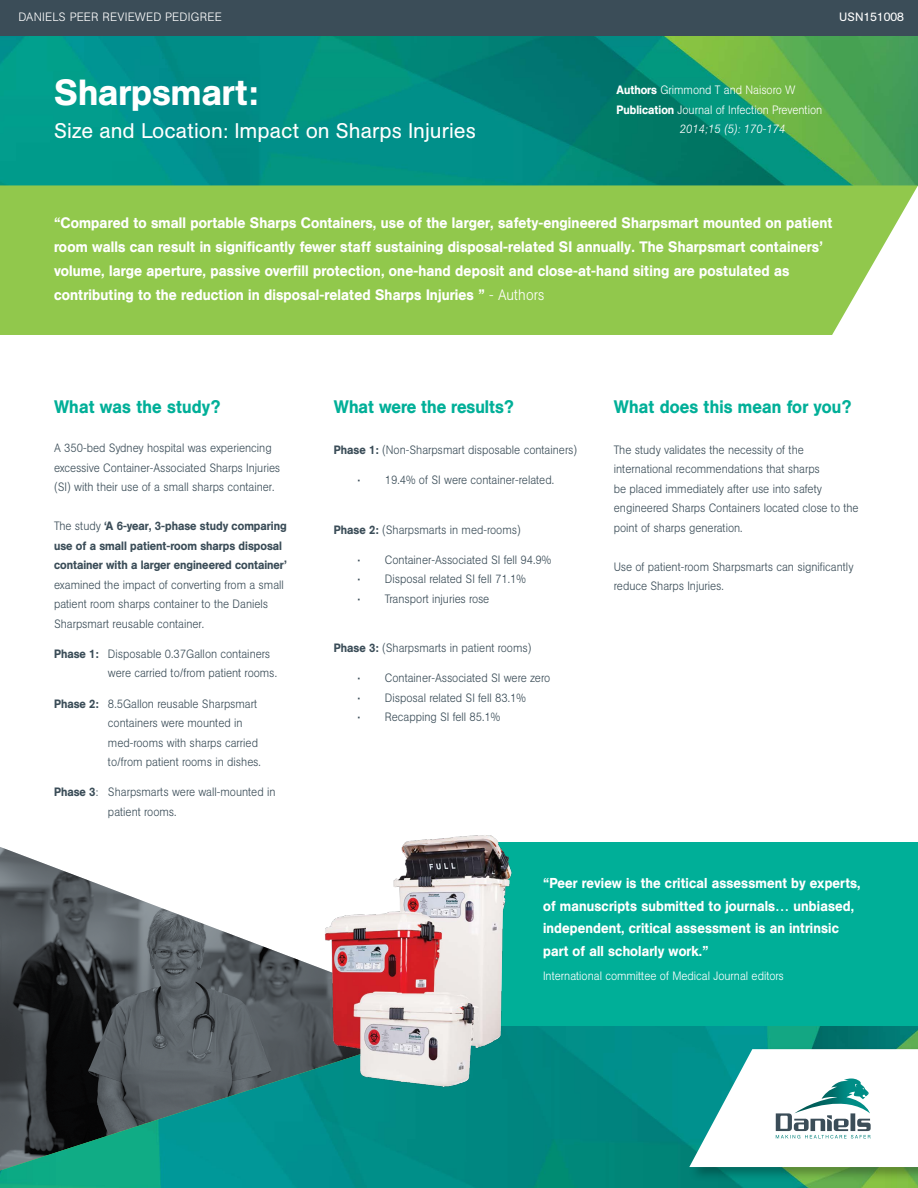
<style>
.page{position:relative;width:918px;height:1188px;background:#fff}
.page>*{position:absolute;margin:0;border:0;box-sizing:border-box;transform-origin:0 0}
.Heading_White{font:500 36px "AG Book Pro";color:#fff}
.UnderHeading{font:21px "AG Book Pro";color:#fff}
.Subs{font:500 18px "AG Book Pro";letter-spacing:.01em;color:#00af98;scale:.94 1}
.Body_8pt_copy{font:500 18px "AG Book Pro";color:#00af98;scale:.94 1}
.Pull_Quote_Dark_Gree{font:500 15px/24px "AG Book Pro";letter-spacing:.01em;color:#fff;scale:.94 1}
.Pull_Quote_Dark_Gree-2{font:500 14.25px/22.5px "AG Book Pro";letter-spacing:.01em;color:#fff;scale:.94 1}
.Body_8pt_copy-2{font:300 12px/19.5px "AG Book Pro";color:#3b4d58;scale:.94 1}
.AUTHOR_PUB{font:300 12px/19.5px "AG Book Pro";color:#fff;scale:.94 1}
.Body_8pt_copy-3{font:300 12px "AG Book Pro";color:#fff;scale:.94 1}
.AUTHOR_PUB-2{font:300 12px "AG Book Pro";letter-spacing:.02em;color:#fff}
.Header_Right{font:12px "AG Book Pro";color:#fff}
.s1{font-weight:500}
.s2{font-style:italic}
.s3{font-weight:300}
</style>
<div class="page">
<img style="left:0;top:36px;width:918px;height:149px">
<div style="left:0;top:0;width:918px;height:36px;background:#3b4d58"></div>
<img style="left:0;top:874px;width:918px;height:314px">
<div style="left:441px;top:842px;width:477px;height:183px;background:#00af98"></div>
<div style="left:0;top:185px;width:918px;height:150px;background:#91c84c"></div>
<img style="left:296px;top:835px;width:247px;height:308px">
<div style="left:687px;top:1046px;width:231px;height:136px;background:#000;opacity:.3"></div>
<svg style="left:689px;top:1049px;width:229px;height:118px"></svg>
<p class="AUTHOR_PUB-2" style="left:18px;top:9px;width:205px">DANIELS PEER REVIEWED PEDIGREE</p>
<p class="Header_Right" style="left:839px;top:9px;width:66px">USN151008</p>
<p class="Heading_White" style="left:54px;top:69px;width:206px">Sharpsmart:</p>
<p class="UnderHeading" style="left:54px;top:117px;width:423px">Size and Location: Impact on Sharps Injuries</p>
<p class="AUTHOR_PUB" style="left:617px;top:80px;width:192px"><span class="s1">Authors</span> Grimmond T and Naisoro W</p>
<p class="AUTHOR_PUB" style="left:680px;top:100px;width:153px;text-indent:-63px"><span class="s1">Publication</span> Journal of Infection Prevention<br><span class="s2">2014;15 (5): 170-174</span></p>
<p class="Pull_Quote_Dark_Gree" style="left:54px;top:210px;width:830px">“Compared to small portable Sharps Containers, use of the larger, safety-engineered Sharpsmart mounted on patient room walls can result in significantly fewer staff sustaining disposal-related SI annually. The Sharpsmart containers’ volume, large aperture, passive overfill protection, one-hand deposit and close-at-hand siting are postulated as contributing to the reduction in disposal-related Sharps Injuries ” <span class="s3">- Authors</span></p>
<p class="Subs" style="left:54px;top:395px;width:179px">What was the study?</p>
<p class="Body_8pt_copy-2" style="left:54px;top:438px;width:242px">A 350-bed Sydney hospital was experiencing excessive Container-Associated Sharps Injuries (SI) with their use of a small sharps container.</p>
<p class="Body_8pt_copy-2" style="left:54px;top:516px;width:249px">The study <span class="s1">‘A 6-year, 3-phase study comparing use of a small patient-room sharps disposal container with a larger engineered container’ </span>examined the impact of converting from a small patient room sharps container to the Daniels Sharpsmart reusable container.</p>
<p class="Body_8pt_copy-2" style="left:108px;top:644px;width:181px;text-indent:-54px"><span class="s1">Phase 1:</span> Disposable 0.37Gallon containers were carried to/from patient rooms.</p>
<p class="Body_8pt_copy-2" style="left:108px;top:693px;width:164px;text-indent:-54px"><span class="s1">Phase 2:</span> 8.5Gallon reusable Sharpsmart containers were mounted in med-rooms with sharps carried to/from patient rooms in dishes.</p>
<p class="Body_8pt_copy-2" style="left:108px;top:782px;width:180px;text-indent:-54px"><span class="s1">Phase 3</span>: Sharpsmarts were wall-mounted in patient rooms.</p>
<p class="Body_8pt_copy" style="left:334px;top:395px;width:193px">What were the results?</p>
<p class="Body_8pt_copy-2" style="left:334px;top:440px;width:260px"><span class="s1">Phase 1:</span> (Non-Sharpsmart disposable containers)</p>
<p class="Body_8pt_copy-2" style="left:358px;top:470px;width:210px">• 19.4% of SI were container-related.</p>
<p class="Body_8pt_copy-2" style="left:334px;top:519px;width:200px"><span class="s1">Phase 2:</span> (Sharpsmarts in med-rooms)</p>
<p class="Body_8pt_copy-2" style="left:358px;top:550px;width:207px">• Container-Associated SI fell 94.9%</p>
<p class="Body_8pt_copy-2" style="left:358px;top:569px;width:180px">• Disposal related SI fell 71.1%</p>
<p class="Body_8pt_copy-2" style="left:358px;top:589px;width:141px">• Transport injuries rose</p>
<p class="Body_8pt_copy-2" style="left:334px;top:638px;width:212px"><span class="s1">Phase 3:</span> (Sharpsmarts in patient rooms)</p>
<p class="Body_8pt_copy-2" style="left:358px;top:668px;width:206px">• Container-Associated SI were zero</p>
<p class="Body_8pt_copy-2" style="left:358px;top:688px;width:180px">• Disposal related SI fell 83.1%</p>
<p class="Body_8pt_copy-2" style="left:358px;top:707px;width:153px">• Recapping SI fell 85.1%</p>
<p class="Subs" style="left:614px;top:395px;width:255px">What does this mean for you?</p>
<p class="Body_8pt_copy-2" style="left:614px;top:440px;width:262px">The study validates the necessity of the international recommendations that sharps<br>be placed immediately after use into safety engineered Sharps Containers located close to the point of sharps generation.</p>
<p class="Body_8pt_copy-2" style="left:614px;top:557px;width:256px">Use of patient-room Sharpsmarts can significantly reduce Sharps Injuries.</p>
<p class="Pull_Quote_Dark_Gree-2" style="left:543px;top:872px;width:339px">“Peer review is the critical assessment by experts, of manuscripts submitted to journals… unbiased, independent, critical assessment is an intrinsic part of all scholarly work.”</p>
<p class="Body_8pt_copy-3" style="left:543px;top:968px;width:258px">International committee of Medical Journal editors</p>
</div>
